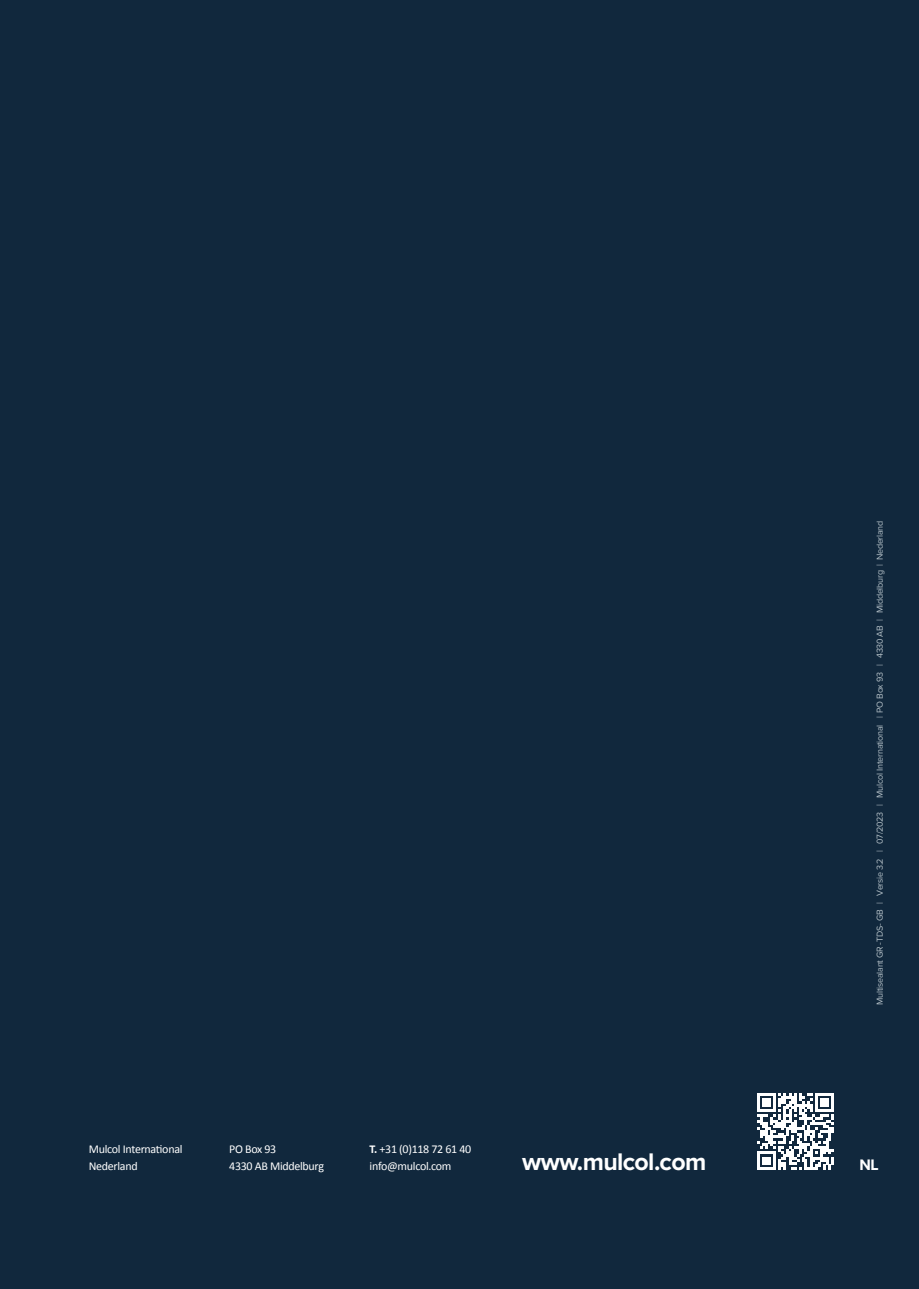
<style>
.page{position:relative;width:919px;height:1289px;background:#fff}
.page>*{position:absolute;margin:0;border:0;box-sizing:border-box;transform-origin:0 0}
.t1{font:700 24.9px "Proxima Nova";letter-spacing:-.025em;color:#fff}
.t2{font:700 15.75px "Proxima Nova";color:#fff}
.t3{font:12px "Calibri";letter-spacing:-.025em;color:#fff}
.t4{font:9px "Proxima Nova";letter-spacing:-.025em;color:#b3bfc6}
.s1{font-weight:700}
</style>
<div class="page">
<div style="left:0;top:0;width:918px;height:1288px;background:#11283d"></div>
<svg style="left:757px;top:1093px;width:76px;height:76px"></svg>
<p class="t4" style="left:873px;top:1004px;width:486px;rotate:-90deg">Multisealant GR -TDS- GB | Versie 3.2 | 07/2023 | Mulcol International | PO Box 93 | 4330 AB | Middelburg | Nederland</p>
<h3 class="t3" style="left:89px;top:1140px;width:95px">Mulcol International</h3>
<h3 class="t3" style="left:229px;top:1140px;width:49px">PO Box 93</h3>
<h3 class="t3" style="left:369px;top:1140px;width:103px"><span class="s1">T.</span> +31 (0)118 72 61 40</h3>
<h3 class="t3" style="left:89px;top:1157px;width:50px">Nederland</h3>
<h3 class="t3" style="left:229px;top:1157px;width:96px">4330 AB Middelburg</h3>
<h3 class="t3" style="left:369px;top:1157px;width:83px">info@mulcol.com</h3>
<h1 class="t1" style="left:522px;top:1143px;width:185px">www.mulcol.com</h1>
<h2 class="t2" style="left:859px;top:1153px;width:21px">NL</h2>
</div>
